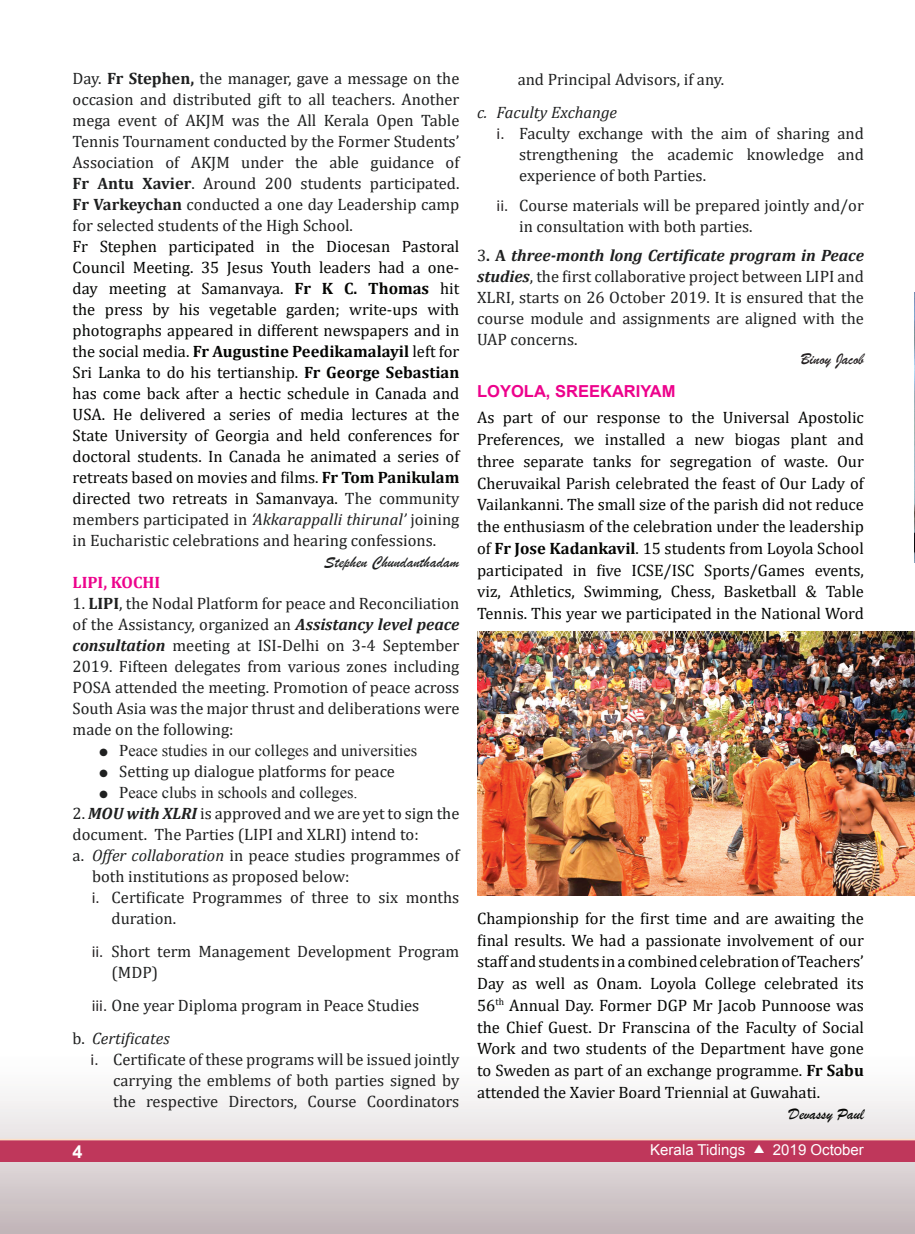
<style>
.page{position:relative;width:915px;height:1234px;background:#fff}
.page>*{position:absolute;margin:0;border:0;box-sizing:border-box;transform-origin:0 0}
.t1{font:700 18px "Arial";color:#fff}
.t2{font:16.5px/21.8px "Cambria";color:#040503;text-align:justify}
.t3{font:16.5px/21px "Cambria";color:#1f2020;text-align:justify}
.t4{font:16.5px "Times New Roman";color:#1f2020}
.t5{font:16.5px "Brush Script";color:#1f2020}
.t6{font:700 16.5px "Arial";color:#ed028c}
.t7{font:italic 16.5px "Cambria";color:#1f2020}
.t8{font:16.5px "Brush Script";color:#040503}
.t9{font:700 16.5px "Cambria";color:#ed028c}
.t10{font:16.5px "Brush Script";color:#231f20}
.t11{font:15px "Arial";color:#fff}
.s1{font-weight:700}
.s2{color:#1f2020}
.s3{font-style:italic;color:#1f2020}
.s4{font-weight:700;font-style:italic}
.s5{font-style:italic}
.s6{font-family:"Calibri";color:#231f20}
.s7{font-family:"Dixieland";font-size:12px}
</style>
<div class="page">
<svg style="left:0;top:1096px;width:913px;height:137px;background:#dad2d4"></svg>
<svg style="left:913px;top:1096px;width:1px;height:137px"></svg>
<img style="left:477px;top:631px;width:437px;height:264px">
<img style="left:914px;top:292px;width:1px;height:270px">
<div style="left:0;top:1138px;width:914px;height:23px;background:#bf375b"></div>
<hr style="left:0;top:1138px;width:914px;height:2px;background:#fde0c7">
<p class="t3" style="left:73px;top:67px;width:388px">Day. <span class="s1">Fr Stephen,</span> the manager, gave a message on the occasion and distributed gift to all teachers. Another mega event of AKJM was the All Kerala Open Table Tennis Tournament conducted by the Former Students’ Association of AKJM under the able guidance of <span class="s1">Fr Antu Xavier</span>. Around 200 students participated.<br><span class="s1">Fr Varkeychan</span> conducted a one day Leadership camp for selected students of the High School.</p>
<p class="t2" style="left:73px;top:235px;width:388px;line-height:21px">Fr Stephen participated in the Diocesan Pastoral Council Meeting. 35 Jesus Youth leaders had a one&shy;day meeting at Samanvaya. <span class="s1">Fr K C. Thomas</span> hit the press by his vegetable garden; write-ups with photographs appeared in different newspapers and in the social media. <span class="s1">Fr Augustine Peedikamalayil</span> left for Sri Lanka to do his tertianship. <span class="s1">Fr George Sebastian </span>has come back after a hectic schedule in Canada and USA. He delivered a series of media lectures at the State University of Georgia and held conferences for doctoral students. In Canada he animated a series of retreats based on movies and films. <span class="s1">Fr Tom Panikulam </span>directed two retreats in Samanvaya. <span class="s2">The community members participated in</span> <span class="s3">‘Akkarappalli thirunal’</span> <span class="s2">joining in Eucharistic celebrations and hearing confessions.</span></p>
<p class="t5" style="left:324px;top:552px;width:137px">Stephen Chundanthadam</p>
<p class="t9" style="left:73px;top:570px;width:89px">LIPI, KOCHI</p>
<p class="t3" style="left:73px;top:593px;width:388px">1. <span class="s1">LIPI</span>, the Nodal Platform for peace and Reconciliation of the Assistancy, organized an <span class="s4">Assistancy level peace consultation</span> meeting at ISI-Delhi on 3-4 September 2019. Fifteen delegates from various zones including POSA attended the meeting. Promotion of peace across South Asia was the major thrust and deliberations were made on the following:</p>
<p class="t4" style="left:119px;top:738px;width:299px">Peace studies in our colleges and universities</p>
<p class="t3" style="left:119px;top:760px;width:277px">Setting up dialogue platforms for peace</p>
<p class="t4" style="left:119px;top:780px;width:240px">Peace clubs in schools and colleges.</p>
<p class="t3" style="left:73px;top:802px;width:388px">2. <span class="s4">MOU with XLRI</span> is approved and we are yet to sign the</p>
<p class="t3" style="left:73px;top:823px;width:347px">document. The Parties (LIPI and XLRI) intend to:</p>
<p class="t3" style="left:73px;top:844px;width:388px">a. <span class="s5">Offer collaboration</span> in peace studies programmes of</p>
<p class="t3" style="left:92px;top:865px;width:259px">both institutions as proposed below:</p>
<p class="t3" style="left:92px;top:886px;width:369px"><span class="s6">i.</span> Certificate Programmes of three to six months</p>
<p class="t3" style="left:112px;top:907px;width:66px">duration.</p>
<p class="t3" style="left:112px;top:940px;width:349px;text-indent:-20px"><span class="s6">ii.</span> Short term Management Development Program (MDP)</p>
<p class="t3" style="left:73px;top:988px;width:348px;line-height:33px;text-indent:19px"><span class="s6">iii.</span> One year Diploma program in Peace Studies b. <span class="s5">Certificates</span></p>
<p class="t3" style="left:113px;top:1048px;width:347px;text-indent:-23px"><span class="s6">i.</span> Certificate of these programs will be issued jointly carrying the emblems of both parties signed by the respective Directors, Course Coordinators</p>
<p class="t3" style="left:517px;top:69px;width:208px">and Principal Advisors, if any.</p>
<p class="t7" style="left:477px;top:101px;width:141px">c. Faculty Exchange</p>
<p class="t3" style="left:496px;top:123px;width:368px"><span class="s6">i.</span> Faculty exchange with the aim of sharing and</p>
<p class="t3" style="left:519px;top:144px;width:346px">strengthening the academic knowledge and</p>
<p class="t3" style="left:519px;top:165px;width:188px">experience of both Parties.</p>
<p class="t3" style="left:519px;top:194px;width:346px;text-indent:-23px"><span class="s6">ii.</span> Course materials will be prepared jointly and/or in consultation with both parties.</p>
<p class="t3" style="left:477px;top:245px;width:388px">3<span class="s1">. A</span> <span class="s4">three-month long Certificate program in Peace studies</span>, the first collaborative project between LIPI and XLRI, starts on 26 October 2019. It is ensured that the course module and assignments are aligned with the UAP concerns.</p>
<p class="t10" style="left:800px;top:349px;width:65px">Binoy Jacob</p>
<p class="t6" style="left:477px;top:380px;width:200px">LOYOLA, SREEKARIYAM</p>
<p class="t2" style="left:477px;top:406px;width:388px">As part of our response to the Universal Apostolic Preferences, we installed a new biogas plant and three separate tanks for segregation of waste. Our Cheruvaikal Parish celebrated the feast of Our Lady of Vailankanni. The small size of the parish did not reduce the enthusiasm of the celebration under the leadership of <span class="s1">Fr Jose Kadankavil</span>. 15 students from Loyola School participated in five ICSE/ISC Sports/Games events, viz, Athletics, Swimming, Chess, Basketball &amp; Table Tennis. This year we participated in the National Word</p>
<p class="t2" style="left:477px;top:907px;width:388px">Championship for the first time and are awaiting the final results. We had a passionate involvement of our staff and students in a combined celebration of Teachers’ Day as well as Onam. Loyola College celebrated its 56<sup>th</sup> Annual Day. Former DGP Mr Jacob Punnoose was the Chief Guest. Dr Franscina of the Faculty of Social Work and two students of the Department have gone to Sweden as part of an exchange programme. <span class="s1">Fr Sabu </span>attended the Xavier Board Triennial at Guwahati.</p>
<p class="t8" style="left:788px;top:1103px;width:77px">Devassy Paul</p>
<p class="t1" style="left:72px;top:1139px;width:12px">4</p>
<p class="t11" style="left:650px;top:1139px;width:215px">Kerala Tidings <span class="s7">s</span> 2019 October</p>
</div>
